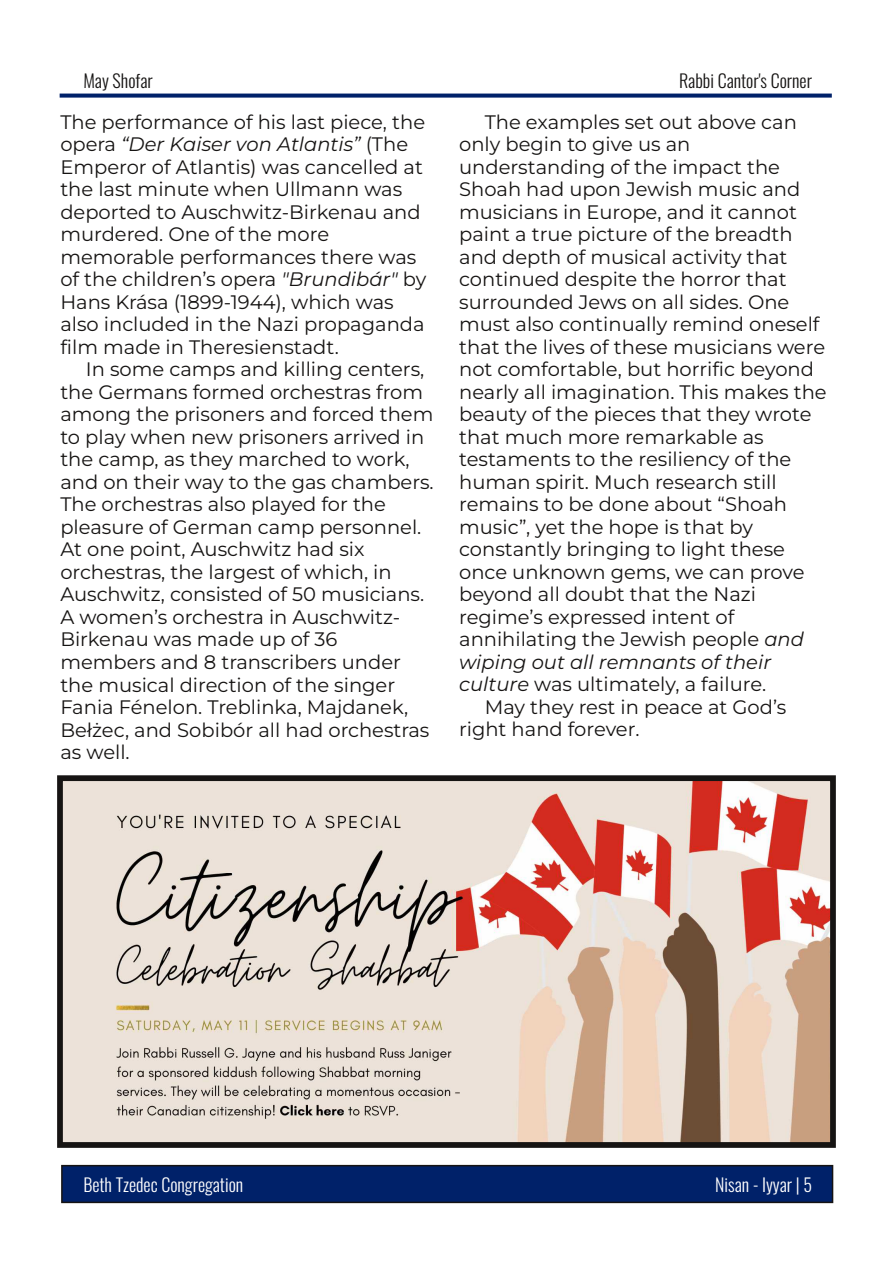
<style>
.page{position:relative;width:893px;height:1263px;background:#fff}
.page>*{position:absolute;margin:0;border:0;box-sizing:border-box;transform-origin:0 0}
.t1{font:19.5px/22.5px "Montserrat";color:#161413}
.t2{font:italic 19.5px "Montserrat";color:#161413}
.t3{font:300 18px "Oswald";color:#fff}
.t4{font:300 18px "Oswald";color:#161413}
.s1{font-style:italic}
</style>
<div class="page">
<div style="left:62px;top:1165px;width:770px;height:37px;background:#002169"></div>
<div style="left:61px;top:1165px;width:772px;height:38px;border:2px solid #161413"></div>
<div style="left:60px;top:94px;width:772px;height:4px;border:2px solid #002169"></div>
<img style="left:64px;top:782px;width:765px;height:359px">
<div style="left:57px;top:775px;width:779px;height:373px;border:6px solid #161413"></div>
<p class="t4" style="left:83px;top:67px;width:71px">May Shofar</p>
<p class="t1" style="left:60px;top:111px;width:367px">The performance of his last piece, the opera <span class="s1">“Der Kaiser von Atlantis”</span> (The Emperor of Atlantis) was cancelled at the last minute when Ullmann was deported to Auschwitz-Birkenau and murdered. One of the more memorable performances there was of the children’s opera <span class="s1">"Brundibár"</span> by Hans Krása (1899-1944), which was also included in the Nazi propaganda film made in Theresienstadt.</p>
<p class="t1" style="left:60px;top:358px;width:375px;text-indent:26px">In some camps and killing centers, the Germans formed orchestras from among the prisoners and forced them to play when new prisoners arrived in the camp, as they marched to work, and on their way to the gas chambers.<br>The orchestras also played for the pleasure of German camp personnel.<br>At one point, Auschwitz had six orchestras, the largest of which, in Auschwitz, consisted of 50 musicians.<br>A women’s orchestra in Auschwitz-Birkenau was made up of 36 members and 8 transcribers under the musical direction of the singer Fania Fénelon. Treblinka, Majdanek, Bełżec, and Sobibór all had orchestras as well.</p>
<p class="t4" style="left:679px;top:67px;width:134px">Rabbi Cantor's Corner</p>
<p class="t1" style="left:485px;top:111px;width:314px">The examples set out above can</p>
<p class="t1" style="left:459px;top:133px;width:233px">only begin to give us an</p>
<p class="t1" style="left:459px;top:156px;width:322px">understanding of the impact the</p>
<p class="t1" style="left:459px;top:178px;width:343px">Shoah had upon Jewish music and</p>
<p class="t1" style="left:459px;top:201px;width:339px">musicians in Europe, and it cannot</p>
<p class="t1" style="left:459px;top:223px;width:335px">paint a true picture of the breadth</p>
<p class="t1" style="left:459px;top:246px;width:330px">and depth of musical activity that</p>
<p class="t1" style="left:459px;top:268px;width:329px">continued despite the horror that</p>
<p class="t1" style="left:459px;top:291px;width:332px">surrounded Jews on all sides. One</p>
<p class="t1" style="left:459px;top:313px;width:362px">must also continually remind oneself</p>
<p class="t1" style="left:459px;top:336px;width:367px">that the lives of these musicians were</p>
<p class="t1" style="left:459px;top:358px;width:356px">not comfortable, but horrific beyond</p>
<p class="t1" style="left:459px;top:381px;width:369px">nearly all imagination. This makes the</p>
<p class="t1" style="left:459px;top:403px;width:354px">beauty of the pieces that they wrote</p>
<p class="t1" style="left:459px;top:426px;width:306px">that much more remarkable as</p>
<p class="t1" style="left:459px;top:448px;width:334px">testaments to the resiliency of the</p>
<p class="t1" style="left:459px;top:471px;width:319px">human spirit. Much research still</p>
<p class="t1" style="left:459px;top:493px;width:329px">remains to be done about “Shoah</p>
<p class="t1" style="left:459px;top:516px;width:295px">music”, yet the hope is that by</p>
<p class="t1" style="left:459px;top:538px;width:327px">constantly bringing to light these</p>
<p class="t1" style="left:459px;top:561px;width:347px">once unknown gems, we can prove</p>
<p class="t1" style="left:459px;top:583px;width:298px">beyond all doubt that the Nazi</p>
<p class="t1" style="left:459px;top:606px;width:277px">regime’s expressed intent of</p>
<p class="t1" style="left:459px;top:628px;width:346px">annihilating the Jewish people <span class="s1">and</span></p>
<p class="t2" style="left:459px;top:650px;width:313px">wiping out all remnants of their</p>
<p class="t1" style="left:459px;top:673px;width:309px"><span class="s1">culture</span> was ultimately, a failure.</p>
<p class="t1" style="left:485px;top:696px;width:303px">May they rest in peace at God’s</p>
<p class="t1" style="left:459px;top:718px;width:182px">right hand forever.</p>
<p class="t3" style="left:83px;top:1170px;width:161px">Beth Tzedec Congregation</p>
<p class="t3" style="left:715px;top:1170px;width:98px">Nisan - Iyyar | 5</p>
</div>
